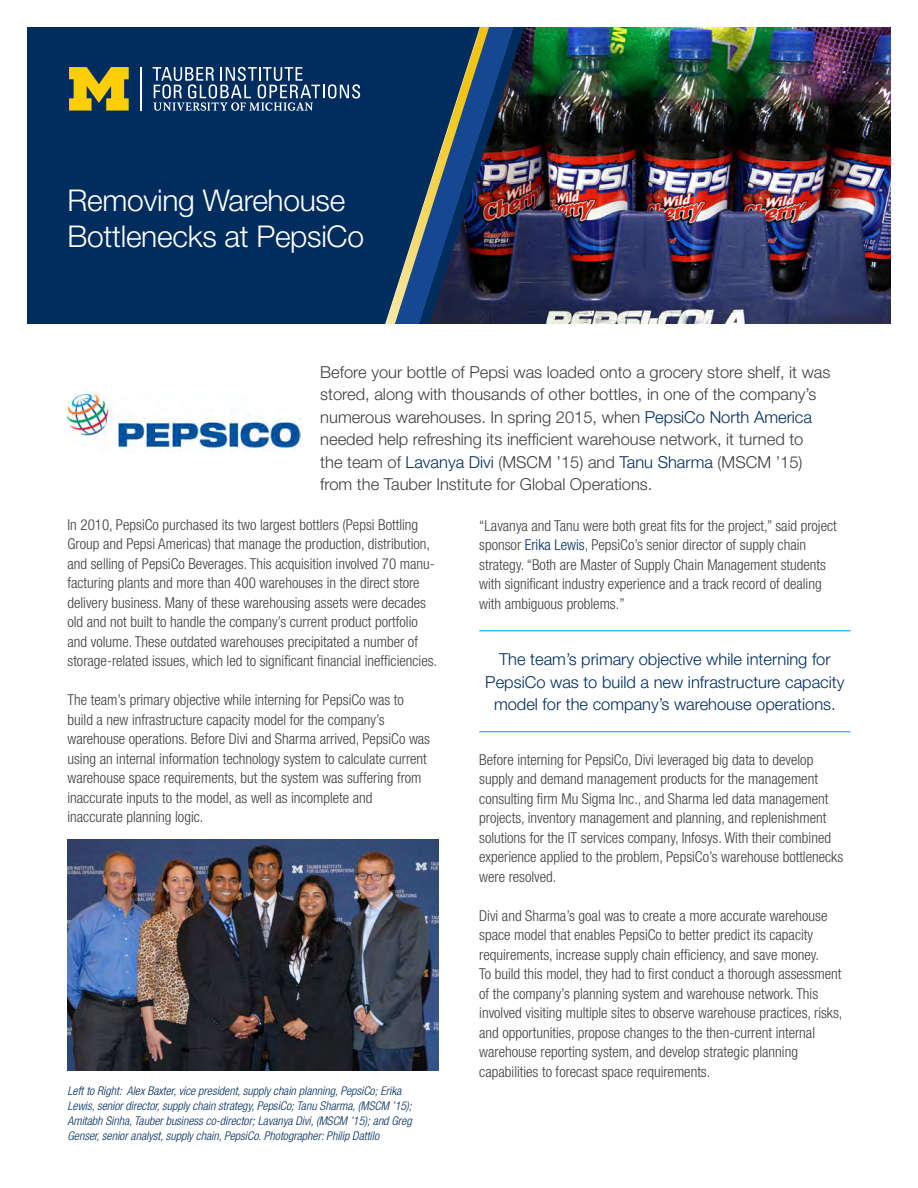
<style>
.page{position:relative;width:918px;height:1188px;background:#fff}
.page>*{position:absolute;margin:0;border:0;box-sizing:border-box;transform-origin:0 0}
.t1{font:300 30px/36px "Helvetica Neue";letter-spacing:-.01em;color:#fff}
.White_Paper_Intro{font:300 16.5px/22.5px "Helvetica Neue";color:#3e3e3f}
.White_Paper_Pull_Quo{font:300 16.5px/22.5px "Helvetica Neue";color:#002d5e;text-align:center}
.White_Paper_Para{font:300 condensed 15px/19.5px "Helvetica Neue";color:#3e3e3f}
.White_Paper_Photo_Ca{font:italic 300 condensed 12px/15px "Helvetica Neue";color:#002d5e}
.s1{color:#002d5e}
</style>
<div class="page">
<img style="left:525px;top:27px;width:366px;height:297px">
<div style="left:27px;top:27px;width:498px;height:297px;background:#002d5e"></div>
<svg style="left:341px;top:27px;width:182px;height:297px;background:#0b2d57"></svg>
<img style="left:385px;top:27px;width:128px;height:297px">
<svg style="left:69px;top:67px;width:60px;height:44px;background:#baa31e"></svg>
<svg style="left:153px;top:67px;width:207px;height:44px;background:#395b81"></svg>
<hr style="left:141px;top:67px;width:1px;height:44px;background:#fff">
<img style="left:66px;top:389px;width:234px;height:63px">
<img style="left:68px;top:840px;width:371px;height:230px">
<hr style="left:479px;top:630px;width:371px;height:1px;background:#00aeef">
<hr style="left:479px;top:731px;width:371px;height:1px;background:#00aeef">
<p class="t1" style="left:68px;top:182px;width:298px">Removing Warehouse<br>Bottlenecks at PepsiCo</p>
<p class="White_Paper_Intro" style="left:320px;top:360px;width:512px">Before your bottle of Pepsi was loaded onto a grocery store shelf, it was stored, along with thousands of other bottles, in one of the company’s numerous warehouses. In spring 2015, when <span class="s1">PepsiCo North America </span>needed help refreshing its inefficient warehouse network, it turned to<br>the team of <span class="s1">Lavanya Divi</span> (MSCM ’15) and <span class="s1">Tanu Sharma</span> (MSCM ’15) from the Tauber Institute for Global Operations.</p>
<p class="White_Paper_Para" style="left:68px;top:514px;width:371px">In 2010, PepsiCo purchased its two largest bottlers (Pepsi Bottling Group and Pepsi Americas) that manage the production, distribution, and selling of PepsiCo Beverages. This acquisition involved 70 manu&shy;facturing plants and more than 400 warehouses in the direct store delivery business. Many of these warehousing assets were decades old and not built to handle the company’s current product portfolio and volume. These outdated warehouses precipitated a number of storage-related issues, which led to significant financial inefficiencies.</p>
<p class="White_Paper_Para" style="left:68px;top:690px;width:364px">The team’s primary objective while interning for PepsiCo was to build a new infrastructure capacity model for the company’s warehouse operations. Before Divi and Sharma arrived, PepsiCo was using an internal information technology system to calculate current warehouse space requirements, but the system was suffering from inaccurate inputs to the model, as well as incomplete and inaccurate planning logic.</p>
<p class="White_Paper_Para" style="left:479px;top:515px;width:359px">“Lavanya and Tanu were both great fits for the project,” said project sponsor <span class="s1">Erika Lewis</span>, PepsiCo’s senior director of supply chain strategy. “Both are Master of Supply Chain Management students with significant industry experience and a track record of dealing with ambiguous problems.”</p>
<p class="White_Paper_Pull_Quo" style="left:485px;top:648px;width:361px">The team’s primary objective while interning for<br>PepsiCo was to build a new infrastructure capacity model for the company’s warehouse operations.</p>
<p class="White_Paper_Para" style="left:479px;top:749px;width:365px">Before interning for PepsiCo, Divi leveraged big data to develop supply and demand management products for the management consulting firm Mu Sigma Inc., and Sharma led data management projects, inventory management and planning, and replenishment solutions for the IT services company, Infosys. With their combined experience applied to the problem, PepsiCo’s warehouse bottlenecks were resolved.</p>
<p class="White_Paper_Para" style="left:479px;top:905px;width:365px">Divi and Sharma’s goal was to create a more accurate warehouse space model that enables PepsiCo to better predict its capacity requirements, increase supply chain efficiency, and save money.<br>To build this model, they had to first conduct a thorough assessment of the company’s planning system and warehouse network. This involved visiting multiple sites to observe warehouse practices, risks, and opportunities, propose changes to the then-current internal warehouse reporting system, and develop strategic planning capabilities to forecast space requirements.</p>
<p class="White_Paper_Photo_Ca" style="left:68px;top:1083px;width:346px">Left to Right: Alex Baxter, vice president, supply chain planning, PepsiCo; Erika Lewis, senior director, supply chain strategy, PepsiCo; Tanu Sharma, (MSCM ’15); Amitabh Sinha, Tauber business co-director; Lavanya Divi, (MSCM ’15); and Greg Genser, senior analyst, supply chain, PepsiCo. Photographer: Philip Dattilo</p>
</div>
